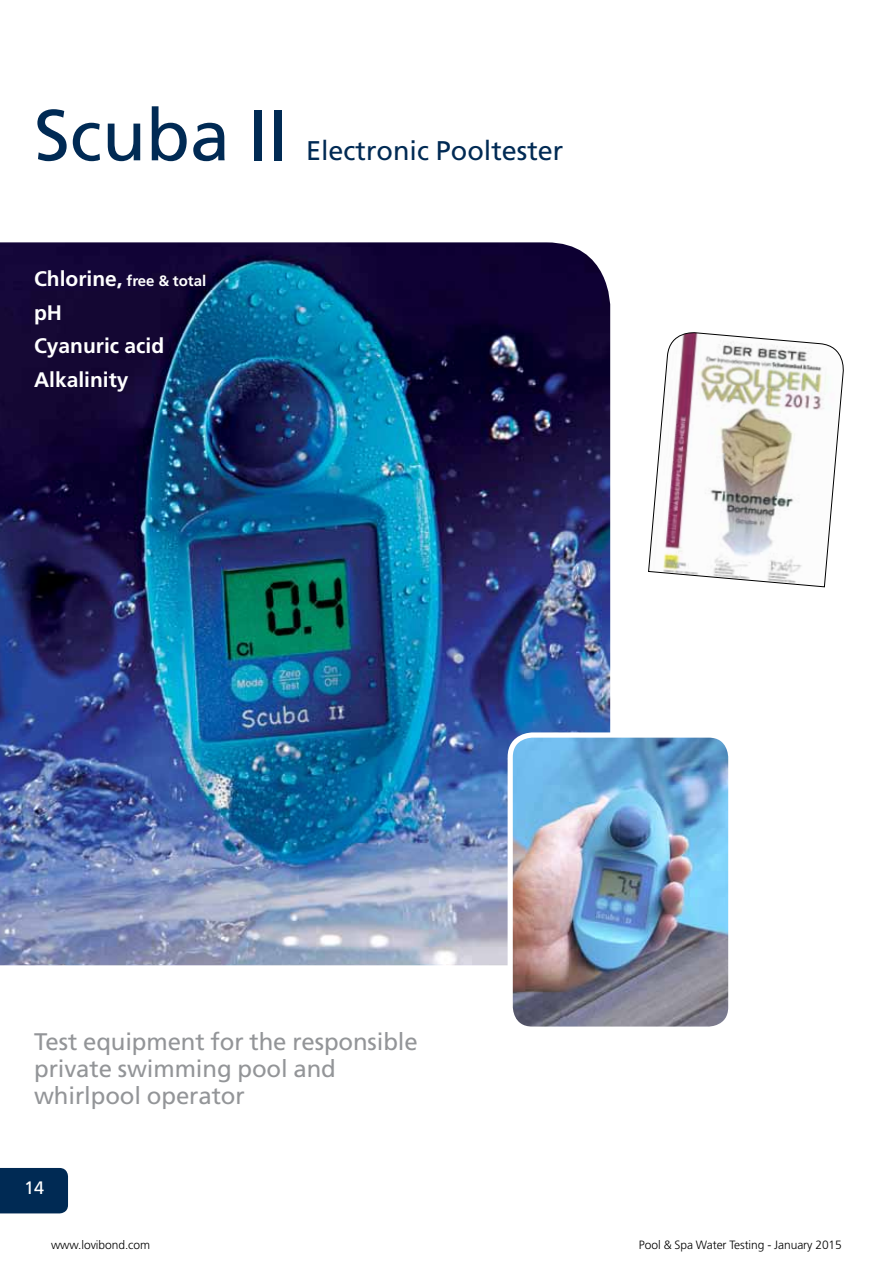
<style>
.page{position:relative;width:893px;height:1263px;background:#fff}
.page>*{position:absolute;margin:0;border:0;box-sizing:border-box;transform-origin:0 0}
.t1{font:72px "Frutiger LT";color:#002a54}
.t2{font:27px "Frutiger LT";color:#002a54}
.t3{font:24px/27px "Frutiger LT";letter-spacing:-.005em;color:#939598}
.t4{font:700 21px/33.8px "Frutiger LT";color:#fff}
.t5{font:18px "Frutiger LT";color:#fff}
.t6{font:700 15px "Frutiger LT";color:#fff}
.t7{font:300 12px "Frutiger";letter-spacing:-.005em;color:#000}
.s1{font-size:21px}
</style>
<div class="page">
<div style="left:0;top:1168px;width:68px;height:45px;background:#002a54"></div>
<img style="left:0;top:242px;width:610px;height:723px">
<img style="left:510px;top:735px;width:217px;height:291px">
<div style="left:508px;top:732px;width:225px;height:300px;border:5px solid #fff;border-radius:22px"></div>
<img style="left:648px;top:332px;width:196px;height:255px">
<h1 class="t1" style="left:34px;top:93px;width:256px">Scuba II</h1>
<p class="t2" style="left:306px;top:135px;width:259px">Electronic Pooltester</p>
<p class="t6" style="left:34px;top:272px;width:174px"><span class="s1">Chlorine,</span> free &amp; total</p>
<p class="t4" style="left:34px;top:296px;width:132px">pH<br>Cyanuric acid<br>Alkalinity</p>
<p class="t3" style="left:34px;top:1028px;width:385px">Test equipment for the responsible private swimming pool and whirlpool operator</p>
<p class="t5" style="left:24px;top:1177px;width:22px">14</p>
<p class="t7" style="left:51px;top:1238px;width:101px">www.lovibond.com</p>
<p class="t7" style="left:639px;top:1238px;width:204px">Pool &amp; Spa Water Testing - January 2015</p>
</div>
